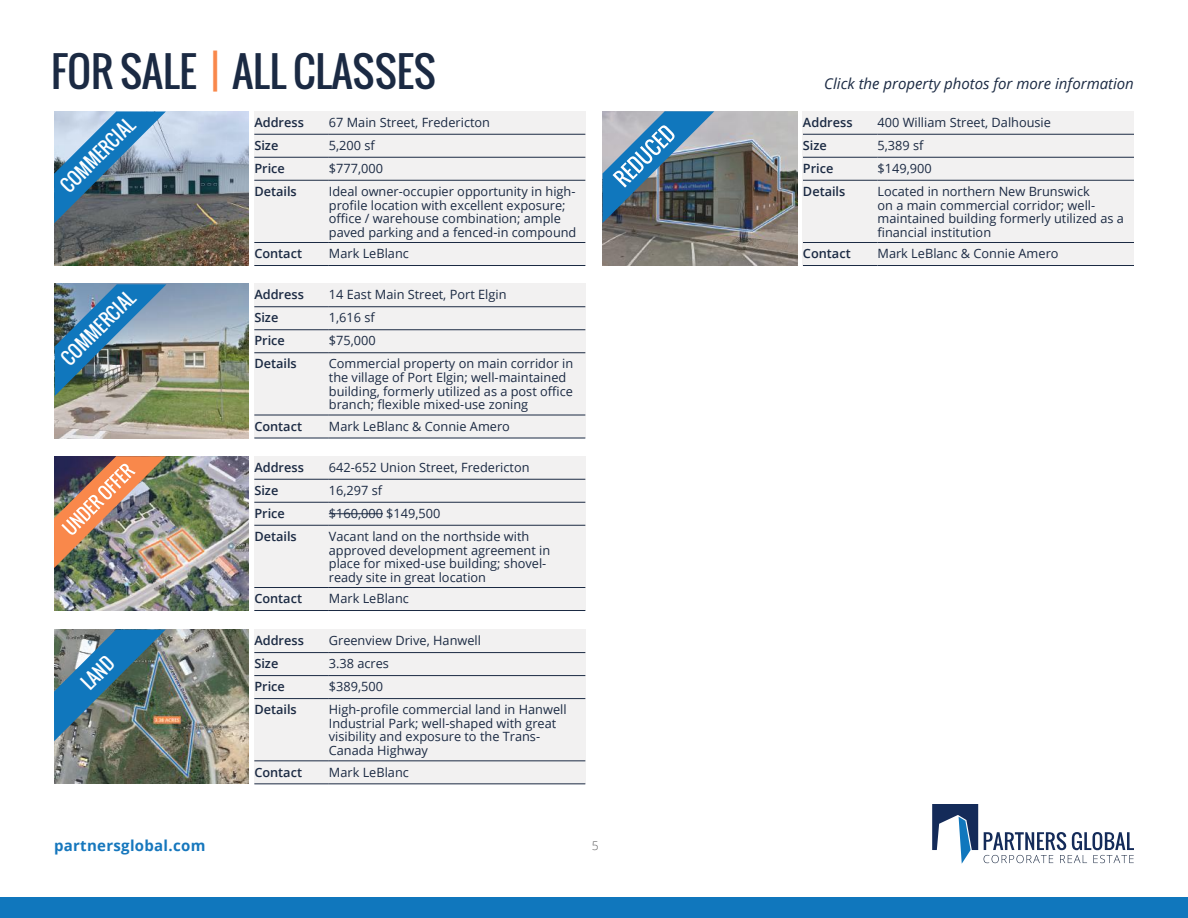
<style>
.page{position:relative;width:1188px;height:918px;background:#fff}
.page>*{position:absolute;margin:0;border:0;box-sizing:border-box;transform-origin:0 0}
.t1{font:40.95px "Oswald";color:#1b2a43}
.t2{font:18px "Oswald";color:#fff}
.t3{font:italic 15px "Open Sans";color:#1b2a43}
.t4{font:700 15px "Open Sans";letter-spacing:.02em;color:#1677bd}
.t5{font:12.75px/13.5px "Open Sans";color:#1b2a43}
.t6{font:600 12.75px "Open Sans";color:#1b2a43}
.t7{font:300 12px "Open Sans";color:#5f5f60}
.s1{color:#f9884b}
</style>
<div class="page">
<svg style="left:932px;top:804px;width:46px;height:60px"></svg>
<svg style="left:984px;top:832px;width:150px;height:31px"></svg>
<div style="left:0;top:897px;width:1188px;height:21px;background:#1077bd"></div>
<img style="left:54px;top:456px;width:194px;height:155px">
<img style="left:54px;top:629px;width:194px;height:155px">
<div style="left:254px;top:456px;width:331px;height:155px;background:#f2f1f1"></div>
<hr style="left:254px;top:479px;width:75px;height:1px;background:#1b2a43">
<hr style="left:329px;top:479px;width:256px;height:1px;background:#1b2a43">
<hr style="left:254px;top:502px;width:75px;height:1px;background:#1b2a43">
<hr style="left:329px;top:502px;width:256px;height:1px;background:#1b2a43">
<hr style="left:254px;top:525px;width:75px;height:1px;background:#1b2a43">
<hr style="left:329px;top:525px;width:256px;height:1px;background:#1b2a43">
<hr style="left:254px;top:587px;width:75px;height:1px;background:#1b2a43">
<hr style="left:329px;top:587px;width:256px;height:1px;background:#1b2a43">
<hr style="left:254px;top:610px;width:75px;height:1px;background:#1b2a43">
<hr style="left:329px;top:610px;width:256px;height:1px;background:#1b2a43">
<hr style="left:329px;top:513px;width:54px;height:1px;background:#1b2a43">
<div style="left:254px;top:630px;width:331px;height:154px;background:#f2f1f1"></div>
<hr style="left:254px;top:652px;width:75px;height:1px;background:#1b2a43">
<hr style="left:329px;top:652px;width:256px;height:1px;background:#1b2a43">
<hr style="left:254px;top:675px;width:75px;height:1px;background:#1b2a43">
<hr style="left:329px;top:675px;width:256px;height:1px;background:#1b2a43">
<hr style="left:254px;top:698px;width:75px;height:1px;background:#1b2a43">
<hr style="left:329px;top:698px;width:256px;height:1px;background:#1b2a43">
<hr style="left:254px;top:761px;width:75px;height:1px;background:#1b2a43">
<hr style="left:329px;top:761px;width:256px;height:1px;background:#1b2a43">
<hr style="left:254px;top:784px;width:75px;height:1px;background:#1b2a43">
<hr style="left:329px;top:784px;width:256px;height:1px;background:#1b2a43">
<img style="left:54px;top:629px;width:112px;height:112px">
<img style="left:54px;top:111px;width:194px;height:155px">
<div style="left:254px;top:111px;width:331px;height:155px;background:#f2f1f1"></div>
<hr style="left:254px;top:134px;width:75px;height:1px;background:#1b2a43">
<hr style="left:329px;top:134px;width:256px;height:1px;background:#1b2a43">
<hr style="left:254px;top:157px;width:75px;height:1px;background:#1b2a43">
<hr style="left:329px;top:157px;width:256px;height:1px;background:#1b2a43">
<hr style="left:254px;top:180px;width:75px;height:1px;background:#1b2a43">
<hr style="left:329px;top:180px;width:256px;height:1px;background:#1b2a43">
<hr style="left:254px;top:242px;width:75px;height:1px;background:#1b2a43">
<hr style="left:329px;top:242px;width:256px;height:1px;background:#1b2a43">
<hr style="left:254px;top:265px;width:75px;height:1px;background:#1b2a43">
<hr style="left:329px;top:265px;width:256px;height:1px;background:#1b2a43">
<img style="left:54px;top:284px;width:194px;height:154px">
<div style="left:254px;top:284px;width:331px;height:154px;background:#f2f1f1"></div>
<hr style="left:254px;top:306px;width:75px;height:1px;background:#1b2a43">
<hr style="left:329px;top:306px;width:256px;height:1px;background:#1b2a43">
<hr style="left:254px;top:329px;width:75px;height:1px;background:#1b2a43">
<hr style="left:329px;top:329px;width:256px;height:1px;background:#1b2a43">
<hr style="left:254px;top:352px;width:75px;height:1px;background:#1b2a43">
<hr style="left:329px;top:352px;width:256px;height:1px;background:#1b2a43">
<hr style="left:254px;top:415px;width:75px;height:1px;background:#1b2a43">
<hr style="left:329px;top:415px;width:256px;height:1px;background:#1b2a43">
<hr style="left:254px;top:438px;width:75px;height:1px;background:#1b2a43">
<hr style="left:329px;top:438px;width:256px;height:1px;background:#1b2a43">
<img style="left:54px;top:456px;width:112px;height:112px">
<img style="left:55px;top:284px;width:111px;height:112px">
<svg style="left:54px;top:112px;width:112px;height:111px;background:#5f89a7"></svg>
<img style="left:603px;top:111px;width:194px;height:155px">
<div style="left:803px;top:111px;width:331px;height:155px;background:#f2f1f1"></div>
<hr style="left:803px;top:134px;width:75px;height:1px;background:#1b2a43">
<hr style="left:878px;top:134px;width:256px;height:1px;background:#1b2a43">
<hr style="left:803px;top:157px;width:75px;height:1px;background:#1b2a43">
<hr style="left:878px;top:157px;width:256px;height:1px;background:#1b2a43">
<hr style="left:803px;top:180px;width:75px;height:1px;background:#1b2a43">
<hr style="left:878px;top:180px;width:256px;height:1px;background:#1b2a43">
<hr style="left:803px;top:242px;width:75px;height:1px;background:#1b2a43">
<hr style="left:878px;top:242px;width:256px;height:1px;background:#1b2a43">
<hr style="left:803px;top:265px;width:75px;height:1px;background:#1b2a43">
<hr style="left:878px;top:265px;width:256px;height:1px;background:#1b2a43">
<img style="left:602px;top:111px;width:112px;height:112px">
<h1 class="t1" style="left:51px;top:40px;width:387px">FOR SALE <span class="s1">|</span> ALL CLASSES</h1>
<p class="t3" style="left:824px;top:73px;width:311px">Click the property photos for more information</p>
<h2 class="t2" style="left:55px;top:179px;width:97px;rotate:-45deg">COMMERCIAL</h2>
<p class="t6" style="left:803px;top:114px;width:51px">Address</p>
<p class="t5" style="left:878px;top:115px;width:175px">400 William Street, Dalhousie</p>
<p class="t6" style="left:254px;top:114px;width:51px">Address</p>
<p class="t5" style="left:329px;top:115px;width:163px">67 Main Street, Fredericton</p>
<p class="t6" style="left:254px;top:137px;width:26px">Size</p>
<p class="t5" style="left:329px;top:138px;width:48px">5,200 sf</p>
<p class="t6" style="left:254px;top:160px;width:32px">Price</p>
<p class="t5" style="left:329px;top:161px;width:56px">$777,000</p>
<p class="t6" style="left:254px;top:183px;width:44px">Details</p>
<p class="t5" style="left:329px;top:184px;width:249px">Ideal owner-occupier opportunity in high&shy;profile location with excellent exposure; office / warehouse combination; ample paved parking and a fenced-in compound</p>
<p class="t6" style="left:254px;top:245px;width:49px">Contact</p>
<p class="t5" style="left:329px;top:247px;width:82px">Mark LeBlanc</p>
<p class="t6" style="left:254px;top:286px;width:51px">Address</p>
<p class="t5" style="left:329px;top:288px;width:179px">14 East Main Street, Port Elgin</p>
<p class="t6" style="left:254px;top:309px;width:26px">Size</p>
<p class="t5" style="left:329px;top:311px;width:48px">1,616 sf</p>
<p class="t6" style="left:254px;top:332px;width:32px">Price</p>
<p class="t5" style="left:329px;top:334px;width:48px">$75,000</p>
<p class="t6" style="left:254px;top:355px;width:44px">Details</p>
<p class="t5" style="left:329px;top:357px;width:246px">Commercial property on main corridor in the village of Port Elgin; well-maintained building, formerly utilized as a post office branch; flexible mixed-use zoning</p>
<p class="t6" style="left:254px;top:417px;width:49px">Contact</p>
<p class="t5" style="left:329px;top:419px;width:183px">Mark LeBlanc &amp; Connie Amero</p>
<p class="t6" style="left:803px;top:137px;width:26px">Size</p>
<p class="t5" style="left:878px;top:138px;width:48px">5,389 sf</p>
<p class="t6" style="left:803px;top:160px;width:32px">Price</p>
<p class="t5" style="left:878px;top:161px;width:56px">$149,900</p>
<p class="t6" style="left:803px;top:183px;width:44px">Details</p>
<p class="t5" style="left:878px;top:184px;width:248px">Located in northern New Brunswick<br>on a main commercial corridor; well&shy;maintained building formerly utilized as a financial institution</p>
<p class="t6" style="left:803px;top:245px;width:49px">Contact</p>
<p class="t5" style="left:878px;top:247px;width:183px">Mark LeBlanc &amp; Connie Amero</p>
<h2 class="t2" style="left:55px;top:352px;width:97px;rotate:-45deg">COMMERCIAL</h2>
<h2 class="t2" style="left:75px;top:676px;width:38px;rotate:-45deg">LAND</h2>
<p class="t6" style="left:254px;top:459px;width:51px">Address</p>
<p class="t5" style="left:329px;top:460px;width:202px">642-652 Union Street, Fredericton</p>
<p class="t6" style="left:254px;top:482px;width:26px">Size</p>
<p class="t5" style="left:329px;top:483px;width:55px">16,297 sf</p>
<p class="t6" style="left:254px;top:505px;width:32px">Price</p>
<p class="t5" style="left:329px;top:506px;width:113px">$160,000 $149,500</p>
<p class="t6" style="left:254px;top:528px;width:44px">Details</p>
<p class="t5" style="left:329px;top:529px;width:223px">Vacant land on the northside with approved development agreement in place for mixed-use building; shovel&shy;ready site in great location</p>
<p class="t6" style="left:254px;top:590px;width:49px">Contact</p>
<p class="t5" style="left:329px;top:592px;width:82px">Mark LeBlanc</p>
<p class="t6" style="left:254px;top:632px;width:51px">Address</p>
<p class="t5" style="left:329px;top:634px;width:154px">Greenview Drive, Hanwell</p>
<p class="t6" style="left:254px;top:655px;width:26px">Size</p>
<p class="t5" style="left:329px;top:657px;width:62px">3.38 acres</p>
<p class="t6" style="left:254px;top:678px;width:32px">Price</p>
<p class="t5" style="left:329px;top:680px;width:56px">$389,500</p>
<p class="t6" style="left:254px;top:701px;width:44px">Details</p>
<p class="t5" style="left:329px;top:703px;width:239px">High-profile commercial land in Hanwell Industrial Park; well-shaped with great visibility and exposure to the Trans-Canada Highway</p>
<p class="t6" style="left:254px;top:763px;width:49px">Contact</p>
<p class="t5" style="left:329px;top:765px;width:82px">Mark LeBlanc</p>
<p class="t4" style="left:54px;top:835px;width:153px">partnersglobal.com</p>
<p class="t7" style="left:592px;top:838px;width:8px">5</p>
</div>
